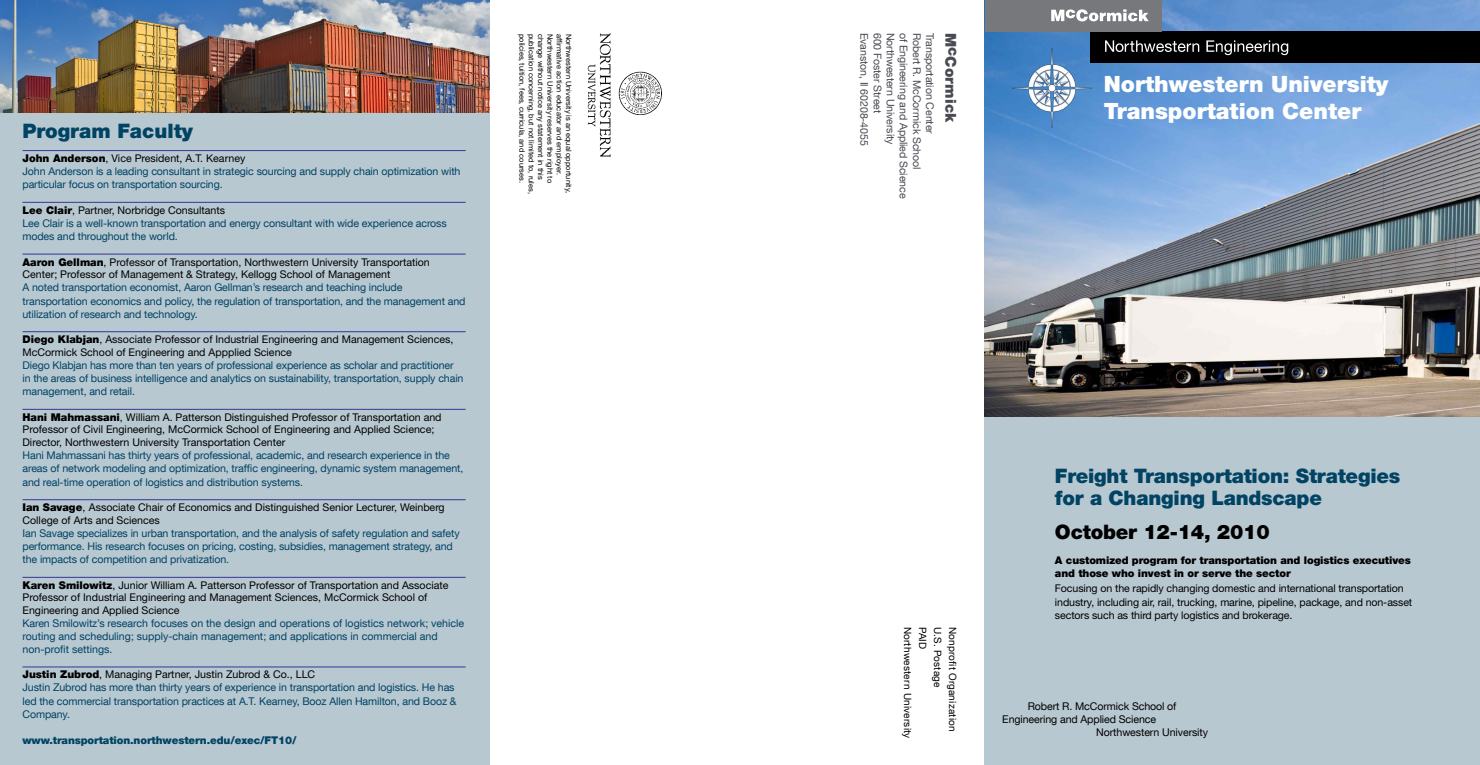
<style>
.page{position:relative;width:1480px;height:765px;background:#fff}
.page>*{position:absolute;margin:0;border:0;box-sizing:border-box;transform-origin:0 0}
.t1{font:900 22.5px/27px "Helvetica Neue LT Std";color:#fff}
.t2{font:900 20px/22.5px "Helvetica Neue LT Std";letter-spacing:-.01em;color:#004363}
.t3{font:900 20px "Helvetica Neue LT Std";letter-spacing:-.01em;color:#000}
.t4{font:900 15px "Helvetica Neue LT Std";letter-spacing:.01em;color:#494b53}
.t5{font:10.62px/13.1px "Helvetica Neue LT Com";letter-spacing:-.01em;color:#004363}
.t6{font:10.62px/12.8px "Helvetica Neue LT Std";color:#000}
.t7{font:10.62px "Helvetica Neue LT Com";letter-spacing:-.01em;color:#494b53}
.t8{font:900 10.62px/13.1px "Helvetica Neue LT Std";letter-spacing:-.01em;color:#000}
.t9{font:10.62px "Helvetica Neue LT Com";letter-spacing:-.01em;color:#000}
.t10{font:900 10.62px "Helvetica Neue LT Com";letter-spacing:-.01em;color:#004363}
.t11{font:10px "Helvetica Neue LT Com";letter-spacing:.02em;color:#000}
.t12{font:7.5px "Helvetica Neue LT Std";color:#000}
.s1{font-family:"Helvetica Neue LT Com";font-weight:900}
.s2{font-family:"Helvetica Neue LT Com"}
</style>
<div class="page">
<img style="left:587px;top:34px;width:74px;height:123px">
<div style="left:0;top:108px;width:489px;height:657px;background:#b8c8d1"></div>
<img style="left:0;top:0;width:489px;height:112px">
<img style="left:984px;top:0;width:495px;height:417px">
<div style="left:984px;top:417px;width:495px;height:348px;background:#b8c8d1"></div>
<img style="left:1012px;top:49px;width:79px;height:79px">
<div style="left:1090px;top:31px;width:389px;height:32px;background:#000"></div>
<div style="left:984px;top:0;width:177px;height:31px;background:#77787b"></div>
<svg style="left:1051px;top:9px;width:97px;height:12px"></svg>
<svg style="left:1105px;top:40px;width:94px;height:12px"></svg>
<svg style="left:1206px;top:40px;width:82px;height:15px"></svg>
<hr style="left:22px;top:150px;width:443px;height:1px;background:#373694">
<hr style="left:22px;top:202px;width:443px;height:1px;background:#373694">
<hr style="left:22px;top:254px;width:443px;height:1px;background:#373694">
<hr style="left:22px;top:332px;width:443px;height:1px;background:#373694">
<hr style="left:22px;top:409px;width:443px;height:1px;background:#373694">
<hr style="left:22px;top:500px;width:443px;height:1px;background:#373694">
<hr style="left:22px;top:577px;width:443px;height:1px;background:#373694">
<hr style="left:22px;top:667px;width:443px;height:1px;background:#373694">
<h2 class="t2" style="left:22px;top:120px;width:172px">Program Faculty</h2>
<p class="t6" style="left:22px;top:152px;width:224px"><span class="s1">John Anderson</span><span class="s2">,</span> Vice President, A.T. Kearney</p>
<p class="t5" style="left:22px;top:165px;width:439px">John Anderson is a leading consultant in strategic sourcing and supply chain optimization with particular focus on transportation sourcing.</p>
<p class="t6" style="left:22px;top:203px;width:204px"><span class="s1">Lee Clair</span><span class="s2">,</span> Partner, Norbridge Consultants</p>
<p class="t5" style="left:22px;top:216px;width:426px">Lee Clair is a well-known transportation and energy consultant with wide experience across modes and throughout the world.</p>
<p class="t6" style="left:22px;top:255px;width:409px"><span class="s1">Aaron Gellman</span><span class="s2">,</span> Professor of Transportation, Northwestern University Transportation<br>Center; Professor of Management &amp; Strategy, Kellogg School of Management</p>
<p class="t5" style="left:22px;top:281px;width:444px">A noted transportation economist, Aaron Gellman’s research and teaching include transportation economics and policy, the regulation of transportation, and the management and utilization of research and technology.</p>
<p class="t6" style="left:22px;top:333px;width:432px"><span class="s1">Diego Klabjan</span><span class="s2">,</span> Associate Professor of Industrial Engineering and Management Sciences,<br>McCormick School of Engineering and Appplied Science</p>
<p class="t5" style="left:22px;top:358px;width:442px">Diego Klabjan has more than ten years of professional experience as scholar and practitioner in the areas of business intelligence and analytics on sustainability, transportation, supply chain management, and retail.</p>
<p class="t6" style="left:22px;top:410px;width:420px"><span class="s1">Hani Mahmassani</span><span class="s2">,</span> William A. Patterson Distinguished Professor of Transportation and<br>Professor of Civil Engineering, McCormick School of Engineering and Applied Science;<br>Director, Northwestern University Transportation Center</p>
<p class="t5" style="left:22px;top:449px;width:442px">Hani Mahmassani has thirty years of professional, academic, and research experience in the areas of network modeling and optimization, traffic engineering, dynamic system management, and real-time operation of logistics and distribution systems.</p>
<p class="t6" style="left:22px;top:501px;width:424px"><span class="s1">Ian Savage</span><span class="s2">, A</span>ssociate Chair of Economics and Distinguished Senior Lecturer, Weinberg<br>College of Arts and Sciences</p>
<p class="t5" style="left:22px;top:526px;width:438px">Ian Savage specializes in urban transportation, and the analysis of safety regulation and safety performance. His research focuses on pricing, costing, subsidies, management strategy, and the impacts of competition and privatization.</p>
<p class="t6" style="left:22px;top:578px;width:427px"><span class="s1">Karen Smilowitz</span><span class="s2">,</span> Junior William A. Patterson Professor of Transportation and Associate<br>Professor of Industrial Engineering and Management Sciences, McCormick School of<br>Engineering and Applied Science</p>
<p class="t5" style="left:22px;top:617px;width:443px;line-height:12.8px">Karen Smilowitz’s research focuses on the design and operations of logistics network; vehicle routing and scheduling; supply-chain management; and applications in commercial and non-profit settings.</p>
<p class="t6" style="left:22px;top:668px;width:294px"><span class="s1">Justin Zubrod</span><span class="s2">,</span> Managing Partner, Justin Zubrod &amp; Co., LLC</p>
<p class="t5" style="left:22px;top:681px;width:435px">Justin Zubrod has more than thirty years of experience in transportation and logistics. He has led the commercial transportation practices at A.T. Kearney, Booz Allen Hamilton, and Booz &amp;<br>Company.</p>
<p class="t10" style="left:22px;top:734px;width:276px">www.transportation.northwestern.edu/exec/FT10/</p>
<p class="t12" style="left:526px;top:34px;width:151px;rotate:90deg">policies, tuition, fees, curricula, and courses.</p>
<p class="t12" style="left:536px;top:34px;width:162px;rotate:90deg">publication concerning, but not limited to, rules,</p>
<p class="t12" style="left:545px;top:34px;width:147px;rotate:90deg">change without notice any statement in this</p>
<p class="t12" style="left:554px;top:34px;width:151px;rotate:90deg">Northwestern University reserves the right to</p>
<p class="t12" style="left:564px;top:34px;width:143px;rotate:90deg">affirmative action educator and employer.</p>
<p class="t12" style="left:573px;top:34px;width:161px;rotate:90deg">Northwestern University is an equal opportunity,</p>
<p class="t7" style="left:871px;top:33px;width:115px;rotate:90deg">Evanston, Il 60208-4055</p>
<p class="t7" style="left:884px;top:33px;width:82px;rotate:90deg">600 Foster Street</p>
<p class="t7" style="left:897px;top:33px;width:113px;rotate:90deg">Northwestern University</p>
<p class="t7" style="left:910px;top:33px;width:167px;rotate:90deg">of Engineering and Applied Science</p>
<p class="t7" style="left:923px;top:33px;width:138px;rotate:90deg">Robert R. McCormick School</p>
<p class="t7" style="left:936px;top:33px;width:102px;rotate:90deg">Transportation Center</p>
<h3 class="t4" style="left:959px;top:33px;width:91px;rotate:90deg">McCormick</h3>
<h1 class="t1" style="left:1103px;top:70px;width:286px">Northwestern University<br>Transportation Center</h1>
<p class="t11" style="left:913px;top:627px;width:113px;rotate:90deg">Northwestern University</p>
<p class="t11" style="left:928px;top:627px;width:24px;rotate:90deg">PAID</p>
<p class="t11" style="left:943px;top:627px;width:63px;rotate:90deg">U.S. Postage</p>
<p class="t11" style="left:958px;top:627px;width:106px;rotate:90deg">Nonprofit Organization</p>
<h2 class="t2" style="left:1055px;top:464px;width:347px">Freight Transportation: Strategies for a Changing Landscape</h2>
<h2 class="t3" style="left:1055px;top:520px;width:216px">October 12-14, 2010</h2>
<p class="t8" style="left:1055px;top:553px;width:357px">A customized program for transportation and logistics executives and those who invest in or serve the sector</p>
<p class="t6" style="left:1055px;top:582px;width:359px;line-height:13.1px">Focusing on the rapidly changing domestic and international transportation industry, including air, rail, trucking, marine, pipeline, package, and non-asset sectors such as third party logistics and brokerage.</p>
<p class="t9" style="left:1027px;top:700px;width:150px">Robert R. McCormick School of</p>
<p class="t9" style="left:1002px;top:713px;width:155px">Engineering and Applied Science</p>
<p class="t9" style="left:1096px;top:726px;width:113px">Northwestern University</p>
</div>
